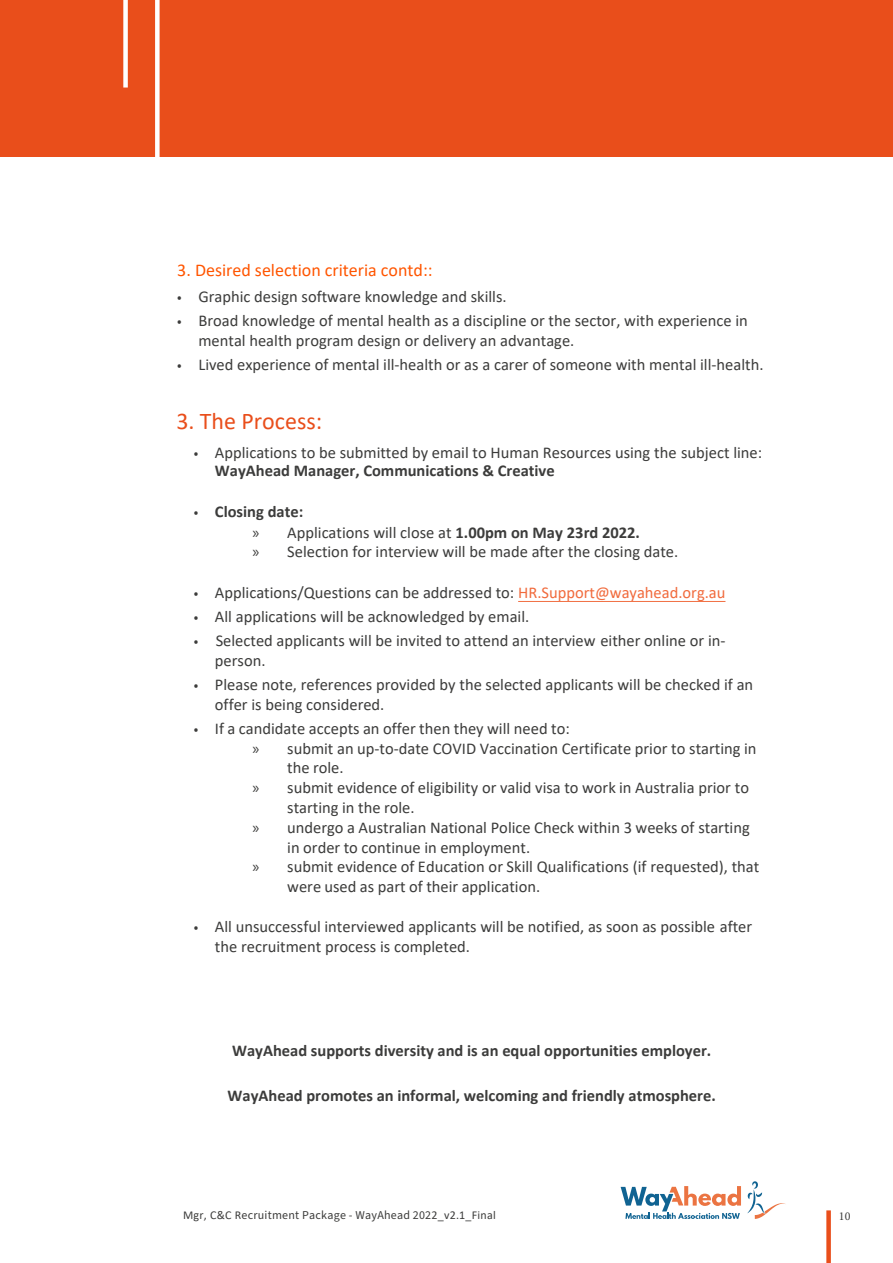
<style>
.page{position:relative;width:893px;height:1263px;background:#fff}
.page>*{position:absolute;margin:0;border:0;box-sizing:border-box;transform-origin:0 0}
.t1{font:24px "Calibri";color:#e94e1b}
.t2{font:18px "Calibri";color:#f50}
.t3{font:16.5px/19.8px "Calibri";color:#3c3c3b}
.t4{font:700 16.5px "Calibri";color:#3c3c3b}
.t5{font:12px "Source Sans Pro";letter-spacing:.02em;color:#3c3c3b}
.t6{font:12px "Minion Pro";color:#3c3c3b}
.s1{font-family:"Source Sans Pro";font-size:15px}
.s2{font-weight:700}
.s3{font-family:"Myriad Pro"}
.s4{color:#f16b3d}
.s5{font-family:"Calibri"}
</style>
<div class="page">
<div style="left:0;top:0;width:893px;height:157px;background:#e94e1b"></div>
<div style="left:155px;top:0;width:5px;height:342px;background:#fff"></div>
<svg style="left:747px;top:1181px;width:39px;height:38px"></svg>
<svg style="left:621px;top:1186px;width:120px;height:33px"></svg>
<div style="left:123px;top:0;width:5px;height:88px;background:#fff"></div>
<div style="left:826px;top:1210px;width:5px;height:53px;background:#e94e1b"></div>
<hr style="left:518px;top:601px;width:207px;height:1px;background:#f16b3d">
<p class="t2" style="left:177px;top:258px;width:257px">3. Desired selection criteria contd::</p>
<p class="t3" style="left:177px;top:286px;width:331px"><span class="s1">•</span> Graphic design software knowledge and skills.</p>
<p class="t3" style="left:198px;top:310px;width:551px;text-indent:-21px"><span class="s1">•</span> Broad knowledge of mental health as a discipline or the sector, with experience in mental health program design or delivery an advantage.</p>
<p class="t3" style="left:177px;top:354px;width:588px"><span class="s1">•</span> Lived experience of mental ill-health or as a carer of someone with mental ill-health.</p>
<h1 class="t1" style="left:176px;top:404px;width:147px">3. The Process:</h1>
<p class="t3" style="left:215px;top:443px;width:549px;line-height:18px;text-indent:-21px"><span class="s1">•</span> Applications to be submitted by email to Human Resources using the subject line:<br><span class="s2">WayAhead Manager, Communications &amp; Creative</span></p>
<p class="t3" style="left:253px;top:501px;width:427px;line-height:20.2px;text-indent:-59px"><span class="s1">•</span> <span class="s2">Closing date:<br></span><span class="s3">»</span> Applications will close at <span class="s2">1.00pm on May 23rd 2022.<br></span><span class="s3">»</span> Selection for interview will be made after the closing date.</p>
<p class="t3" style="left:194px;top:582px;width:533px"><span class="s1">•</span> Applications/Questions can be addressed to: <span class="s4">HR.Support@wayahead.org.au</span></p>
<p class="t3" style="left:194px;top:606px;width:337px"><span class="s1">•</span> All applications will be acknowledged by email.</p>
<p class="t3" style="left:215px;top:630px;width:512px;text-indent:-21px"><span class="s1">•</span> Selected applicants will be invited to attend an interview either online or in&shy;person.</p>
<p class="t3" style="left:215px;top:674px;width:540px;text-indent:-21px"><span class="s1">•</span> Please note, references provided by the selected applicants will be checked if an offer is being considered.</p>
<p class="t3" style="left:194px;top:718px;width:378px"><span class="s1">•</span> If a candidate accepts an offer then they will need to:</p>
<p class="t3" style="left:253px;top:738px;width:505px"><span class="s3">»</span> submit an up-to-date COVID Vaccination Certificate prior to starting in</p>
<p class="t3" style="left:287px;top:758px;width:58px">the role.</p>
<p class="t3" style="left:253px;top:777px;width:498px"><span class="s3">»</span> submit evidence of eligibility or valid visa to work in Australia prior to</p>
<p class="t3" style="left:287px;top:797px;width:129px">starting in the role.</p>
<p class="t3" style="left:253px;top:817px;width:499px"><span class="s3">»</span> undergo a Australian National Police Check within 3 weeks of starting</p>
<p class="t3" style="left:287px;top:837px;width:244px">in order to continue in employment.</p>
<p class="t3" style="left:253px;top:857px;width:508px"><span class="s3">»</span> submit evidence of Education or Skill Qualifications (if requested), that</p>
<p class="t3" style="left:287px;top:876px;width:254px">were used as part of their application.</p>
<p class="t3" style="left:215px;top:916px;width:539px;text-indent:-21px"><span class="s1">•</span> All unsuccessful interviewed applicants will be notified, as soon as possible after the recruitment process is completed.</p>
<p class="t4" style="left:232px;top:1039px;width:481px">WayAhead supports diversity and is an equal opportunities employer.</p>
<p class="t4" style="left:228px;top:1084px;width:490px">WayAhead promotes an informal, welcoming and friendly atmosphere.</p>
<p class="t5" style="left:183px;top:1207px;width:314px"><span class="s5">Mgr, C&amp;C R</span>ecruitment Package - WayAhead 202<span class="s5">2_v2.1_Final</span></p>
<p class="t6" style="left:839px;top:1208px;width:13px">10</p>
</div>
